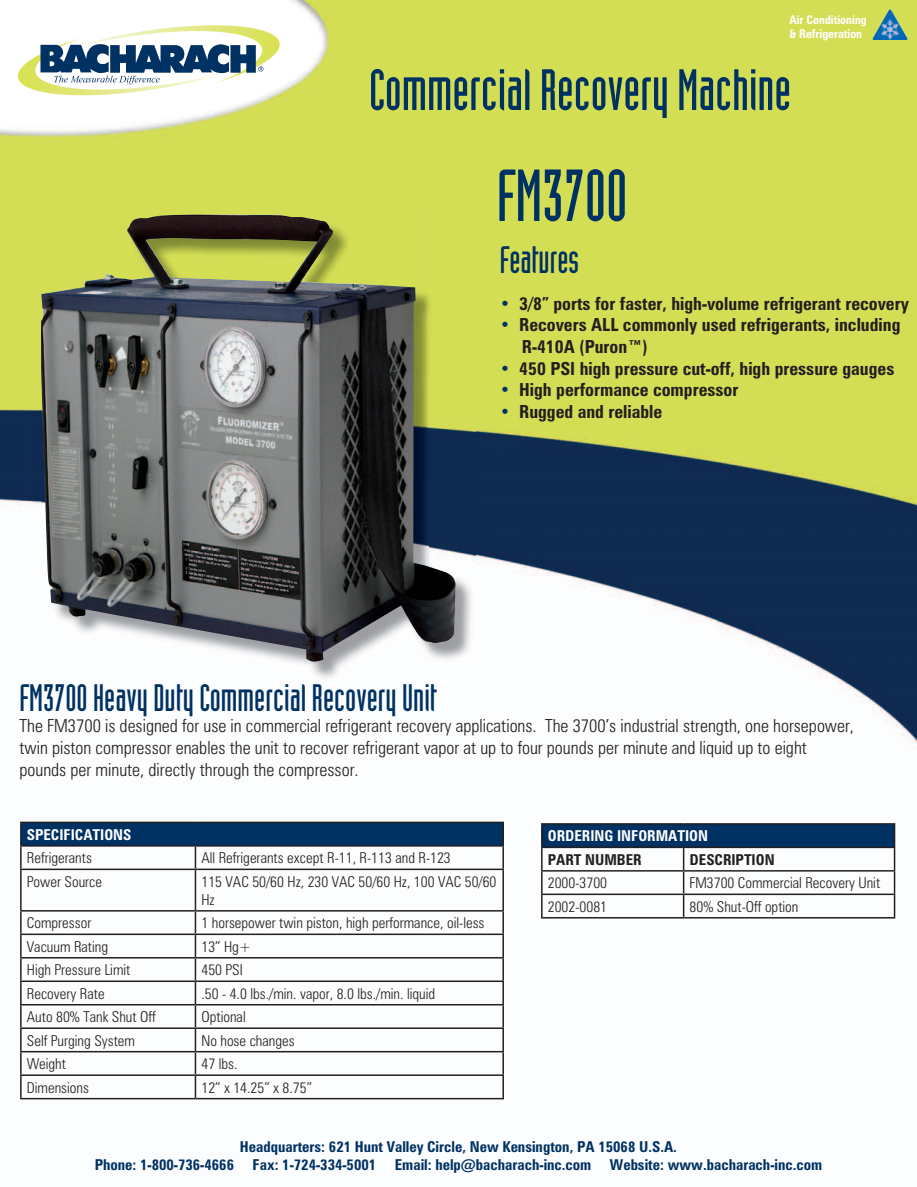
<style>
.page{position:relative;width:917px;height:1187px;background:#fff}
.page>*{position:absolute;margin:0;border:0;box-sizing:border-box;transform-origin:0 0}
.t1{font:72px "Industria Solid";color:#003163}
.t2{font:57px "Industria Solid";color:#003163}
.t3{font:37.5px "Industria Solid";color:#003163}
.t4{font:300 condensed 18px/21.6px "Zurich BT";color:#231f20}
.t5{font:700 condensed 18px/21.6px "Zurich BT";color:#231f20}
.t6{font:300 condensed 15px/18px "Zurich BT";color:#231f20}
.t7{font:700 condensed 15px/18px "Zurich BT";color:#003163;text-align:center}
.t8{font:700 condensed 15px "Zurich BT";color:#fff}
.t9{font:700 condensed 15px "Zurich BT";color:#231f20}
.t10{font:700 condensed 12px/14.4px "Zurich BT";color:#fff}
.s1{color:#003163}
</style>
<div class="page">
<img style="left:0;top:0;width:916px;height:1100px">
<img style="left:872px;top:9px;width:35px;height:31px">
<img style="left:42px;top:214px;width:434px;height:467px">
<img style="left:41px;top:214px;width:414px;height:447px">
<div style="left:21px;top:822px;width:482px;height:23px;background:#003163"></div>
<hr style="left:20px;top:821px;width:175px;height:2px;background:#231f20">
<hr style="left:20px;top:823px;width:2px;height:22px;background:#231f20">
<hr style="left:195px;top:821px;width:309px;height:2px;background:#231f20">
<hr style="left:502px;top:823px;width:2px;height:22px;background:#231f20">
<hr style="left:20px;top:845px;width:175px;height:1px;background:#231f20">
<hr style="left:20px;top:846px;width:2px;height:22px;background:#231f20">
<hr style="left:195px;top:845px;width:309px;height:1px;background:#231f20">
<svg style="left:195px;top:846px;width:1px;height:22px"></svg>
<hr style="left:502px;top:846px;width:2px;height:22px;background:#231f20">
<hr style="left:20px;top:868px;width:175px;height:2px;background:#231f20">
<hr style="left:20px;top:870px;width:2px;height:39px;background:#231f20">
<hr style="left:195px;top:868px;width:309px;height:2px;background:#231f20">
<hr style="left:195px;top:870px;width:1px;height:39px;background:#231f20">
<hr style="left:502px;top:870px;width:2px;height:39px;background:#231f20">
<hr style="left:20px;top:909px;width:175px;height:2px;background:#231f20">
<hr style="left:20px;top:911px;width:2px;height:22px;background:#231f20">
<hr style="left:195px;top:909px;width:309px;height:2px;background:#231f20">
<hr style="left:502px;top:911px;width:2px;height:22px;background:#231f20">
<hr style="left:20px;top:933px;width:175px;height:1px;background:#231f20">
<hr style="left:20px;top:934px;width:2px;height:22px;background:#231f20">
<hr style="left:195px;top:933px;width:309px;height:1px;background:#231f20">
<hr style="left:502px;top:934px;width:2px;height:22px;background:#231f20">
<hr style="left:20px;top:956px;width:175px;height:2px;background:#231f20">
<hr style="left:20px;top:958px;width:2px;height:22px;background:#231f20">
<hr style="left:195px;top:956px;width:309px;height:2px;background:#231f20">
<hr style="left:502px;top:958px;width:2px;height:22px;background:#231f20">
<hr style="left:20px;top:980px;width:175px;height:1px;background:#231f20">
<hr style="left:20px;top:981px;width:2px;height:22px;background:#231f20">
<hr style="left:195px;top:980px;width:309px;height:1px;background:#231f20">
<hr style="left:502px;top:981px;width:2px;height:22px;background:#231f20">
<hr style="left:20px;top:1003px;width:175px;height:2px;background:#231f20">
<hr style="left:20px;top:1005px;width:2px;height:22px;background:#231f20">
<hr style="left:195px;top:1003px;width:309px;height:2px;background:#231f20">
<hr style="left:502px;top:1005px;width:2px;height:22px;background:#231f20">
<hr style="left:20px;top:1027px;width:175px;height:1px;background:#231f20">
<hr style="left:20px;top:1028px;width:2px;height:22px;background:#231f20">
<hr style="left:195px;top:1027px;width:309px;height:1px;background:#231f20">
<hr style="left:502px;top:1028px;width:2px;height:22px;background:#231f20">
<hr style="left:20px;top:1050px;width:175px;height:2px;background:#231f20">
<hr style="left:20px;top:1052px;width:2px;height:22px;background:#231f20">
<hr style="left:195px;top:1050px;width:309px;height:2px;background:#231f20">
<hr style="left:502px;top:1052px;width:2px;height:22px;background:#231f20">
<hr style="left:20px;top:1074px;width:175px;height:1px;background:#231f20">
<hr style="left:20px;top:1075px;width:2px;height:22px;background:#231f20">
<hr style="left:195px;top:1074px;width:309px;height:1px;background:#231f20">
<svg style="left:195px;top:911px;width:1px;height:186px"></svg>
<hr style="left:502px;top:1075px;width:2px;height:22px;background:#231f20">
<hr style="left:20px;top:1097px;width:175px;height:2px;background:#231f20">
<hr style="left:195px;top:1097px;width:309px;height:2px;background:#231f20">
<div style="left:541px;top:823px;width:353px;height:24px;background:#003163"></div>
<hr style="left:541px;top:823px;width:142px;height:1px;background:#231f20">
<hr style="left:683px;top:823px;width:212px;height:1px;background:#231f20">
<hr style="left:893px;top:824px;width:2px;height:22px;background:#231f20">
<hr style="left:541px;top:846px;width:142px;height:2px;background:#231f20">
<hr style="left:683px;top:846px;width:212px;height:2px;background:#231f20">
<hr style="left:682px;top:848px;width:2px;height:22px;background:#231f20">
<hr style="left:893px;top:848px;width:2px;height:22px;background:#231f20">
<hr style="left:541px;top:870px;width:142px;height:1px;background:#231f20">
<hr style="left:683px;top:870px;width:212px;height:1px;background:#231f20">
<hr style="left:682px;top:871px;width:2px;height:22px;background:#231f20">
<hr style="left:893px;top:871px;width:2px;height:22px;background:#231f20">
<hr style="left:541px;top:893px;width:142px;height:1px;background:#231f20">
<svg style="left:541px;top:824px;width:1px;height:92px"></svg>
<hr style="left:683px;top:893px;width:212px;height:1px;background:#231f20">
<hr style="left:682px;top:894px;width:2px;height:22px;background:#231f20">
<hr style="left:893px;top:894px;width:2px;height:22px;background:#231f20">
<hr style="left:541px;top:916px;width:142px;height:2px;background:#231f20">
<hr style="left:683px;top:916px;width:212px;height:2px;background:#231f20">
<svg style="left:0;top:0;width:320px;height:124px"></svg>
<p class="t10" style="left:789px;top:12px;width:79px">Air Conditioning &amp; Refrigeration</p>
<h2 class="t2" style="left:369px;top:59px;width:423px">Commercial Recovery Machine</h2>
<h1 class="t1" style="left:496px;top:156px;width:132px">FM3700</h1>
<h3 class="t3" style="left:499px;top:239px;width:81px">Features</h3>
<p class="t5" style="left:499px;top:292px;width:410px"><span class="s1">•</span> 3/8” ports for faster, high-volume refrigerant recovery</p>
<p class="t5" style="left:522px;top:314px;width:380px;text-indent:-22px"><span class="s1">•</span> Recovers ALL commonly used refrigerants, including<br>R-410A (Puron™)</p>
<p class="t5" style="left:499px;top:357px;width:396px"><span class="s1">•</span> 450 PSI high pressure cut-off, high pressure gauges</p>
<p class="t5" style="left:499px;top:379px;width:240px"><span class="s1">•</span> High performance compressor</p>
<p class="t5" style="left:499px;top:400px;width:164px"><span class="s1">•</span> Rugged and reliable</p>
<h3 class="t3" style="left:20px;top:677px;width:419px">FM3700 Heavy Duty Commercial Recovery Unit</h3>
<p class="t4" style="left:20px;top:715px;width:835px">The FM3700 is designed for use in commercial refrigerant recovery applications. The 3700’s industrial strength, one horsepower, twin piston compressor enables the unit to recover refrigerant vapor at up to four pounds per minute and liquid up to eight pounds per minute, directly through the compressor.</p>
<p class="t8" style="left:27px;top:825px;width:106px">SPECIFICATIONS</p>
<p class="t6" style="left:27px;top:848px;width:67px">Refrigerants</p>
<p class="t6" style="left:201px;top:848px;width:251px">All Refrigerants except R-11, R-113 and R-123</p>
<p class="t6" style="left:27px;top:872px;width:77px">Power Source</p>
<p class="t6" style="left:201px;top:872px;width:296px">115 VAC 50/60 Hz, 230 VAC 50/60 Hz, 100 VAC 50/60<br>Hz</p>
<p class="t6" style="left:27px;top:913px;width:66px">Compressor</p>
<p class="t6" style="left:201px;top:913px;width:284px">1 horsepower twin piston, high performance, oil-less</p>
<p class="t6" style="left:27px;top:937px;width:83px">Vacuum Rating</p>
<p class="t6" style="left:201px;top:937px;width:51px">13” Hg+</p>
<p class="t6" style="left:27px;top:960px;width:105px">High Pressure Limit</p>
<p class="t6" style="left:201px;top:960px;width:43px">450 PSI</p>
<p class="t6" style="left:27px;top:984px;width:79px">Recovery Rate</p>
<p class="t6" style="left:201px;top:984px;width:235px">.50 - 4.0 lbs./min. vapor, 8.0 lbs./min. liquid</p>
<p class="t6" style="left:27px;top:1007px;width:130px">Auto 80% Tank Shut Off</p>
<p class="t6" style="left:201px;top:1007px;width:46px">Optional</p>
<p class="t6" style="left:27px;top:1031px;width:110px">Self Purging System</p>
<p class="t6" style="left:201px;top:1031px;width:95px">No hose changes</p>
<p class="t6" style="left:27px;top:1054px;width:41px">Weight</p>
<p class="t6" style="left:201px;top:1054px;width:38px">47 lbs.</p>
<p class="t6" style="left:27px;top:1077px;width:64px">Dimensions</p>
<p class="t6" style="left:201px;top:1077px;width:112px">12” x 14.25” x 8.75”</p>
<p class="t8" style="left:547px;top:826px;width:162px">ORDERING INFORMATION</p>
<p class="t9" style="left:547px;top:850px;width:95px">PART NUMBER</p>
<p class="t9" style="left:689px;top:850px;width:86px">DESCRIPTION</p>
<p class="t6" style="left:547px;top:873px;width:61px">2000-3700</p>
<p class="t6" style="left:689px;top:873px;width:192px">FM3700 Commercial Recovery Unit</p>
<p class="t6" style="left:547px;top:897px;width:61px">2002-0081</p>
<p class="t6" style="left:689px;top:897px;width:110px">80% Shut-Off option</p>
<p class="t7" style="left:95px;top:1137px;width:728px">Headquarters: 621 Hunt Valley Circle, New Kensington, PA 15068 U.S.A.<br>Phone: 1-800-736-4666 Fax: 1-724-334-5001 Email: help@bacharach-inc.com Website: www.bacharach-inc.com</p>
</div>
